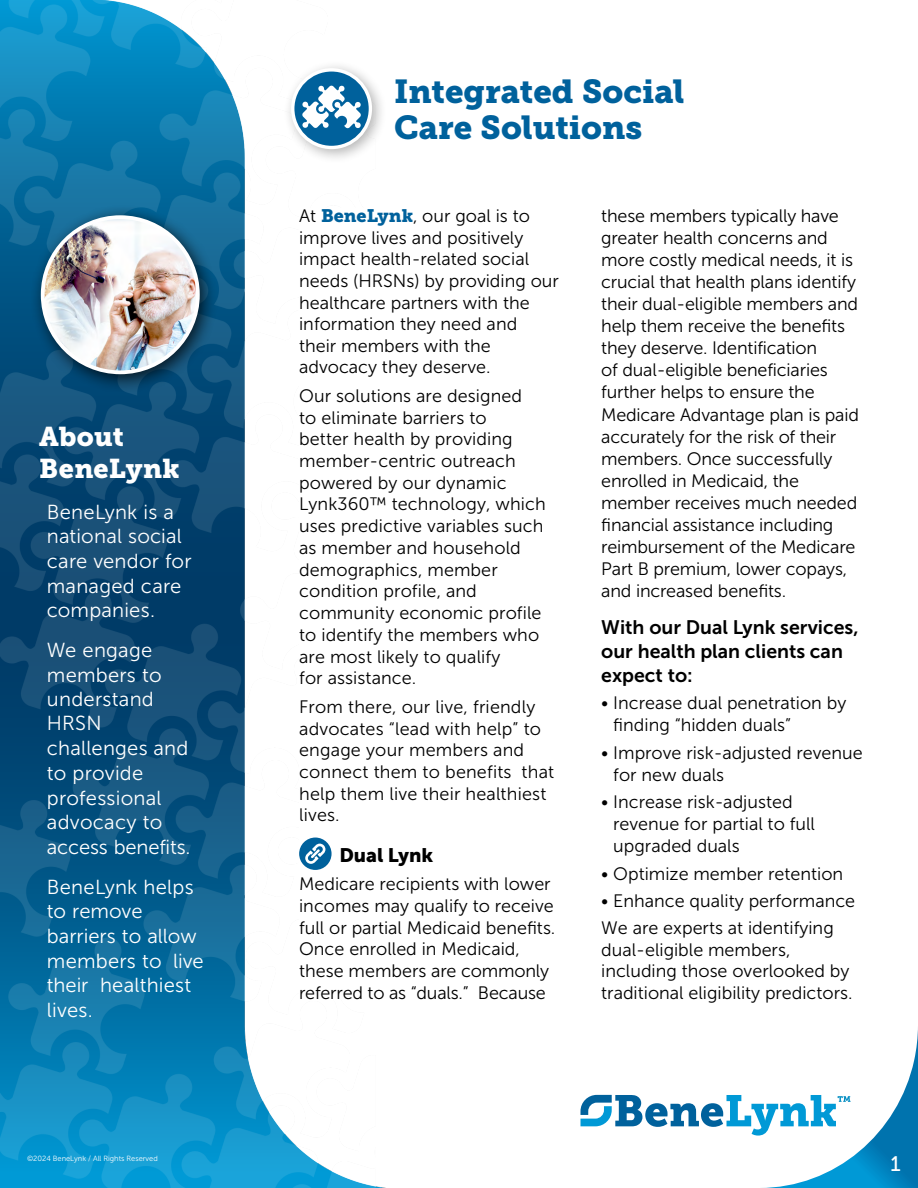
<style>
.page{position:relative;width:918px;height:1188px;background:#fff}
.page>*{position:absolute;margin:0;border:0;box-sizing:border-box;transform-origin:0 0}
.t1{font:33px/36px "Museo Slab 900";color:#00619c}
.t2{font:27px/32.5px "Museo Slab 900";letter-spacing:.005em;color:#fff}
.t3{font:21px "Museo Sans 500";color:#fff}
.t4{font:20.25px/24.6px "Museo Sans 300";letter-spacing:.01em;color:#fff}
.t5{font:19.5px/23.9px "Museo Sans 700";color:#000}
.t6{font:19.5px "Museo Sans 900";color:#000}
.t7{font:18px/21.8px "Museo Sans 300";color:#000}
.t8{font:7.5px "Museo Sans 300";color:#fff}
.s1{font-family:"Museo Slab 900";color:#00619c}
</style>
<div class="page">
<img style="left:0;top:0;width:386px;height:1188px">
<div style="left:283px;top:60px;width:104px;height:104px;background:#000;opacity:.3"></div>
<svg style="left:293px;top:70px;width:77px;height:77px;background:#1d73a7"></svg>
<div style="left:291px;top:68px;width:81px;height:81px;border:3px solid #fff;border-radius:50%"></div>
<svg style="left:302px;top:85px;width:59px;height:43px"></svg>
<svg style="left:580px;top:1028px;width:338px;height:160px"></svg>
<div style="left:299px;top:209px;width:564px;height:790px;background:#fff"></div>
<div style="left:299px;top:838px;width:33px;height:32px;background:#00619c;border-radius:50%"></div>
<svg style="left:305px;top:844px;width:20px;height:20px"></svg>
<div style="left:29px;top:203px;width:189px;height:189px;background:#000;opacity:.75"></div>
<img style="left:43px;top:217px;width:155px;height:155px;border-radius:78px">
<div style="left:41px;top:215px;width:159px;height:159px;border:4px solid #fff;border-radius:50%"></div>
<h2 class="t2" style="left:39px;top:420px;width:142px">About<br>BeneLynk</h2>
<p class="t4" style="left:47px;top:500px;width:146px">BeneLynk is a national social care vendor for managed care companies.</p>
<p class="t4" style="left:47px;top:638px;width:145px">We engage members to understand<br>HRSN challenges and to provide professional advocacy to access benefits.</p>
<p class="t4" style="left:47px;top:875px;width:158px">BeneLynk helps to remove barriers to allow members to live their healthiest lives.</p>
<p class="t8" style="left:27px;top:1154px;width:132px">©2024 BeneLynk / All Rights Reserved</p>
<h1 class="t1" style="left:394px;top:74px;width:292px">Integrated Social<br>Care Solutions</h1>
<p class="t7" style="left:299px;top:205px;width:261px">At <span class="s1">BeneLynk</span>, our goal is to improve lives and positively impact health-related social needs (HRSNs) by providing our healthcare partners with the information they need and their members with the advocacy they deserve.</p>
<p class="t7" style="left:299px;top:385px;width:248px">Our solutions are designed<br>to eliminate barriers to<br>better health by providing member-centric outreach powered by our dynamic<br>Lynk360™ technology, which uses predictive variables such as member and household demographics, member condition profile, and community economic profile to identify the members who are most likely to qualify<br>for assistance.</p>
<p class="t7" style="left:299px;top:696px;width:257px">From there, our live, friendly advocates “lead with help” to engage your members and connect them to benefits that help them live their healthiest lives.</p>
<p class="t6" style="left:339px;top:844px;width:95px">Dual Lynk</p>
<p class="t7" style="left:299px;top:873px;width:258px">Medicare recipients with lower incomes may qualify to receive full or partial Medicaid benefits.<br>Once enrolled in Medicaid, these members are commonly referred to as “duals.” Because</p>
<p class="t7" style="left:601px;top:205px;width:259px">these members typically have greater health concerns and more costly medical needs, it is crucial that health plans identify their dual-eligible members and help them receive the benefits they deserve. Identification<br>of dual-eligible beneficiaries further helps to ensure the<br>Medicare Advantage plan is paid accurately for the risk of their members. Once successfully enrolled in Medicaid, the member receives much needed financial assistance including reimbursement of the Medicare<br>Part B premium, lower copays, and increased benefits.</p>
<p class="t5" style="left:601px;top:615px;width:259px">With our Dual Lynk services, our health plan clients can expect to:</p>
<p class="t7" style="left:613px;top:692px;width:235px;text-indent:-12px">• Increase dual penetration by finding “hidden duals”</p>
<p class="t7" style="left:613px;top:742px;width:251px;text-indent:-12px">• Improve risk-adjusted revenue for new duals</p>
<p class="t7" style="left:613px;top:791px;width:203px;text-indent:-12px">• Increase risk-adjusted revenue for partial to full upgraded duals</p>
<p class="t7" style="left:601px;top:863px;width:243px">• Optimize member retention</p>
<p class="t7" style="left:601px;top:888px;width:256px;line-height:27px">• Enhance quality performance<br>We are experts at identifying</p>
<p class="t7" style="left:601px;top:939px;width:253px">dual-eligible members, including those overlooked by traditional eligibility predictors.</p>
<p class="t3" style="left:890px;top:1152px;width:12px">1</p>
</div>
